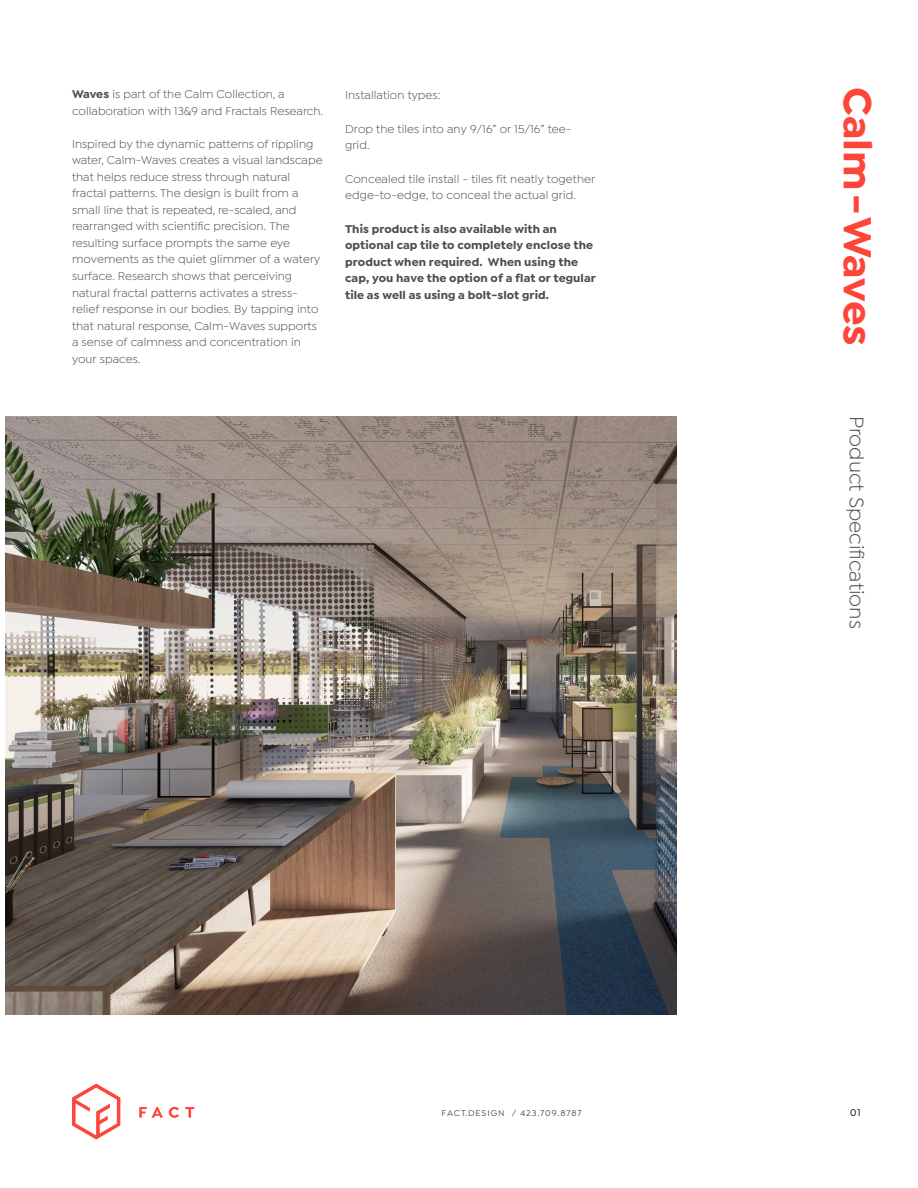
<style>
.page{position:relative;width:918px;height:1188px;background:#fff}
.page>*{position:absolute;margin:0;border:0;box-sizing:border-box;transform-origin:0 0}
.t1{font:700 42px "Isidora Sans";letter-spacing:-.005em;color:#fd4539}
.t2{font:21px "Isidora Sans";color:#4d4d4f}
.t3{font:12px/16.5px "Isidora Sans";letter-spacing:.005em;color:#4d4d4f}
.t4{font:700 12px/16.5px "Isidora Sans";letter-spacing:.005em;color:#4d4d4f}
.t5{font:500 10.5px "Isidora Sans";color:#000}
.t6{font:500 9px "Isidora Sans";letter-spacing:.1em;color:#4d4d4f}
.s1{font-weight:700}
</style>
<div class="page">
<svg style="left:72px;top:1084px;width:48px;height:55px"></svg>
<svg style="left:139px;top:1107px;width:24px;height:11px"></svg>
<svg style="left:169px;top:1107px;width:10px;height:11px"></svg>
<svg style="left:185px;top:1107px;width:9px;height:11px"></svg>
<img style="left:6px;top:417px;width:671px;height:598px">
<p class="t3" style="left:72px;top:86px;width:253px"><span class="s1">Waves</span> is part of the Calm Collection, a collaboration with 13&amp;9 and Fractals Research.</p>
<p class="t3" style="left:72px;top:135px;width:252px">Inspired by the dynamic patterns of rippling water, Calm-Waves creates a visual landscape that helps reduce stress through natural fractal patterns. The design is built from a small line that is repeated, re-scaled, and rearranged with scientific precision. The resulting surface prompts the same eye movements as the quiet glimmer of a watery surface. Research shows that perceiving natural fractal patterns activates a stress&shy;relief response in our bodies. By tapping into that natural response, Calm-Waves supports a sense of calmness and concentration in your spaces.</p>
<p class="t3" style="left:345px;top:87px;width:97px">Installation types:</p>
<p class="t3" style="left:345px;top:121px;width:228px">Drop the tiles into any 9/16” or 15/16” tee&shy;grid.</p>
<p class="t3" style="left:345px;top:171px;width:252px;line-height:15.8px">Concealed tile install - tiles fit neatly together edge-to-edge, to conceal the actual grid.</p>
<p class="t4" style="left:345px;top:220px;width:252px">This product is also available with an optional cap tile to completely enclose the product when required. When using the cap, you have the option of a flat or tegular tile as well as using a bolt-slot grid.</p>
<h1 class="t1" style="left:884px;top:87px;width:261px;rotate:90deg">Calm-Waves</h1>
<h2 class="t2" style="left:868px;top:416px;width:214px;rotate:90deg">Product Specifications</h2>
<p class="t6" style="left:442px;top:1108px;width:142px">FACT.DESIGN / 423.709.8787</p>
<p class="t5" style="left:850px;top:1107px;width:12px">01</p>
</div>
